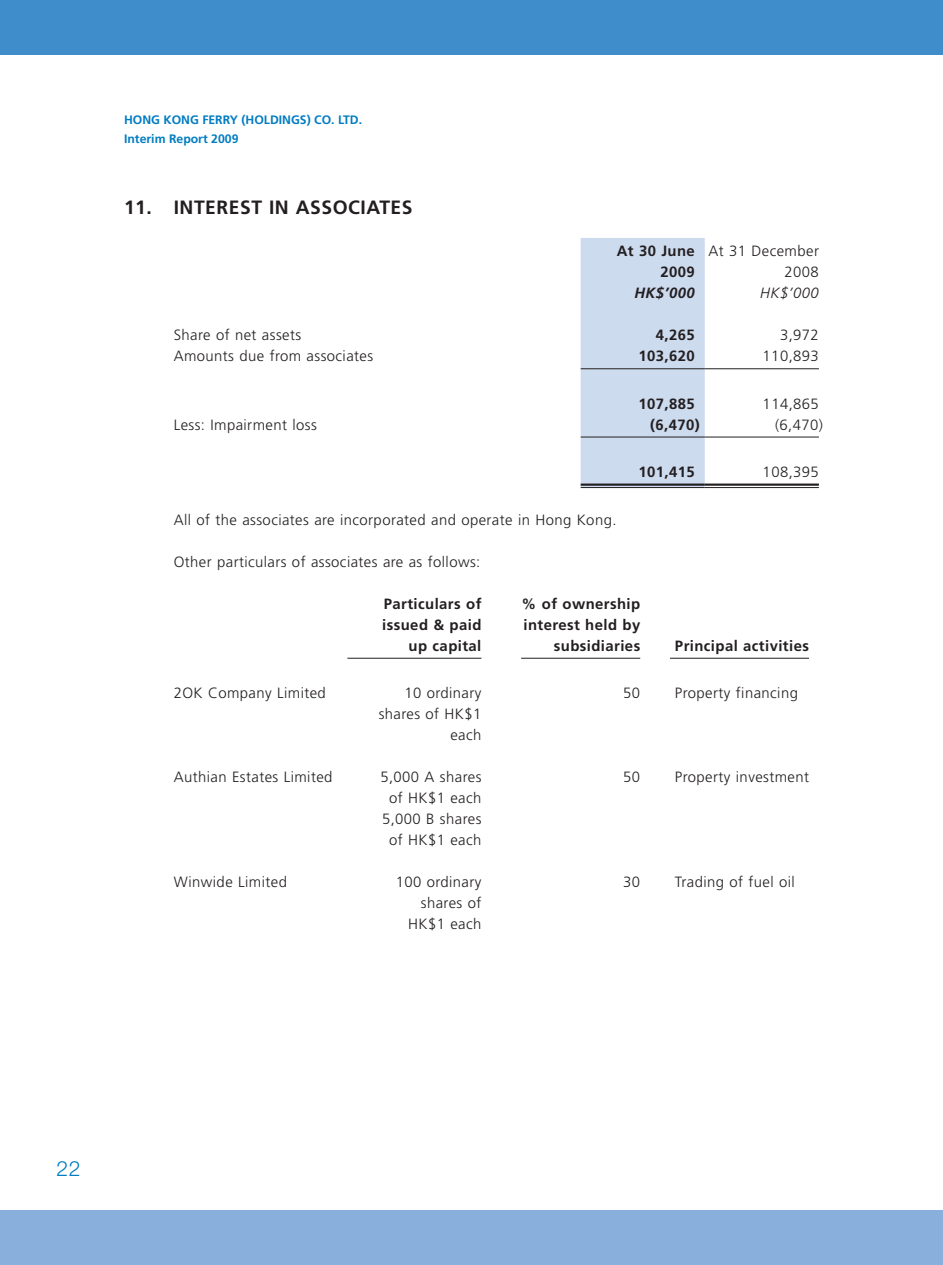
<style>
.page{position:relative;width:943px;height:1265px;background:#fff}
.page>*{position:absolute;margin:0;border:0;box-sizing:border-box;transform-origin:0 0}
.t1{font:300 21px "Helvetica Neue LT Std";color:#007cc2}
.t2{font:700 19.25px "Frutiger LT Std";letter-spacing:.03em;color:#231f20}
.t3{font:300 14.88px/21px "Frutiger LT Std";letter-spacing:.03em;color:#231f20;text-align:right}
.t4{font:700 14.88px/21px "Frutiger LT Std";letter-spacing:.03em;color:#231f20}
.t5{font:italic 700 14.88px "Frutiger LT Std";color:#231f20}
.t6{font:italic 300 14.88px "Frutiger LT Std";color:#231f20}
.t7{font:700 12.25px/18.4px "Frutiger LT Std";color:#007cc2}
.s1{font-weight:300}
</style>
<div class="page">
<div style="left:0;top:0;width:943px;height:55px;background:#3f8dcb"></div>
<div style="left:0;top:1210px;width:943px;height:55px;background:#89b0dc"></div>
<div style="left:580px;top:238px;width:124px;height:249px;background:#cddbef"></div>
<hr style="left:580px;top:368px;width:124px;height:1px;background:#231f20">
<hr style="left:704px;top:368px;width:115px;height:1px;background:#231f20">
<hr style="left:580px;top:437px;width:124px;height:1px;background:#231f20">
<hr style="left:704px;top:437px;width:115px;height:1px;background:#231f20">
<hr style="left:580px;top:484px;width:124px;height:2px;background:#231f20">
<hr style="left:580px;top:487px;width:124px;height:1px;background:#231f20">
<hr style="left:704px;top:484px;width:115px;height:2px;background:#231f20">
<hr style="left:704px;top:487px;width:115px;height:1px;background:#231f20">
<hr style="left:347px;top:658px;width:134px;height:1px;background:#231f20">
<hr style="left:521px;top:658px;width:119px;height:1px;background:#231f20">
<hr style="left:670px;top:658px;width:139px;height:1px;background:#231f20">
<p class="t7" style="left:124px;top:111px;width:239px">HONG KONG FERRY (HOLDINGS) CO. LTD.<br>Interim Report 2009</p>
<p class="t2" style="left:124px;top:196px;width:290px">11. INTEREST IN ASSOCIATES</p>
<p class="t4" style="left:660px;top:241px;width:160px;text-indent:-44px">At 30 June <span class="s1">At 31 December<br></span>2009</p>
<p class="t3" style="left:784px;top:262px;width:36px">2008</p>
<p class="t5" style="left:634px;top:285px;width:62px">HK$’000</p>
<p class="t6" style="left:760px;top:285px;width:60px">HK$’000</p>
<p class="t3" style="left:174px;top:325px;width:129px">Share of net assets</p>
<p class="t4" style="left:656px;top:325px;width:40px">4,265</p>
<p class="t3" style="left:780px;top:325px;width:40px">3,972</p>
<p class="t3" style="left:174px;top:346px;width:201px">Amounts due from associates</p>
<p class="t4" style="left:638px;top:346px;width:58px">103,620</p>
<p class="t3" style="left:762px;top:346px;width:58px">110,893</p>
<p class="t4" style="left:638px;top:393px;width:58px">107,885</p>
<p class="t3" style="left:762px;top:393px;width:58px">114,865</p>
<p class="t3" style="left:174px;top:414px;width:145px">Less: Impairment loss</p>
<p class="t4" style="left:650px;top:414px;width:51px">(6,470)</p>
<p class="t3" style="left:775px;top:414px;width:49px">(6,470)</p>
<p class="t4" style="left:638px;top:461px;width:58px">101,415</p>
<p class="t3" style="left:762px;top:462px;width:58px">108,395</p>
<p class="t3" style="left:174px;top:509px;width:444px">All of the associates are incorporated and operate in Hong Kong.</p>
<p class="t3" style="left:174px;top:551px;width:308px">Other particulars of associates are as follows:</p>
<p class="t4" style="left:384px;top:593px;width:99px">Particulars of</p>
<p class="t4" style="left:521px;top:593px;width:120px">% of ownership</p>
<p class="t4" style="left:382px;top:614px;width:101px">issued &amp; paid</p>
<p class="t4" style="left:523px;top:614px;width:118px">interest held by</p>
<p class="t4" style="left:408px;top:635px;width:74px">up capital</p>
<p class="t4" style="left:554px;top:635px;width:88px">subsidiaries</p>
<p class="t4" style="left:675px;top:635px;width:135px">Principal activities</p>
<p class="t3" style="left:174px;top:683px;width:154px">2OK Company Limited</p>
<p class="t3" style="left:379px;top:683px;width:104px">10 ordinary shares of HK$1 each</p>
<p class="t3" style="left:623px;top:683px;width:18px">50</p>
<p class="t3" style="left:675px;top:683px;width:124px">Property financing</p>
<p class="t3" style="left:174px;top:767px;width:160px">Authian Estates Limited</p>
<p class="t3" style="left:380px;top:767px;width:103px;text-align:center">5,000 A shares of HK$1 each<br>5,000 B shares of HK$1 each</p>
<p class="t3" style="left:623px;top:767px;width:18px">50</p>
<p class="t3" style="left:675px;top:767px;width:136px">Property investment</p>
<p class="t3" style="left:174px;top:872px;width:115px">Winwide Limited</p>
<p class="t3" style="left:395px;top:872px;width:87px">100 ordinary shares of<br>HK$1 each</p>
<p class="t3" style="left:623px;top:872px;width:18px">30</p>
<p class="t3" style="left:675px;top:872px;width:121px">Trading of fuel oil</p>
<h1 class="t1" style="left:56px;top:1155px;width:25px">22</h1>
</div>
